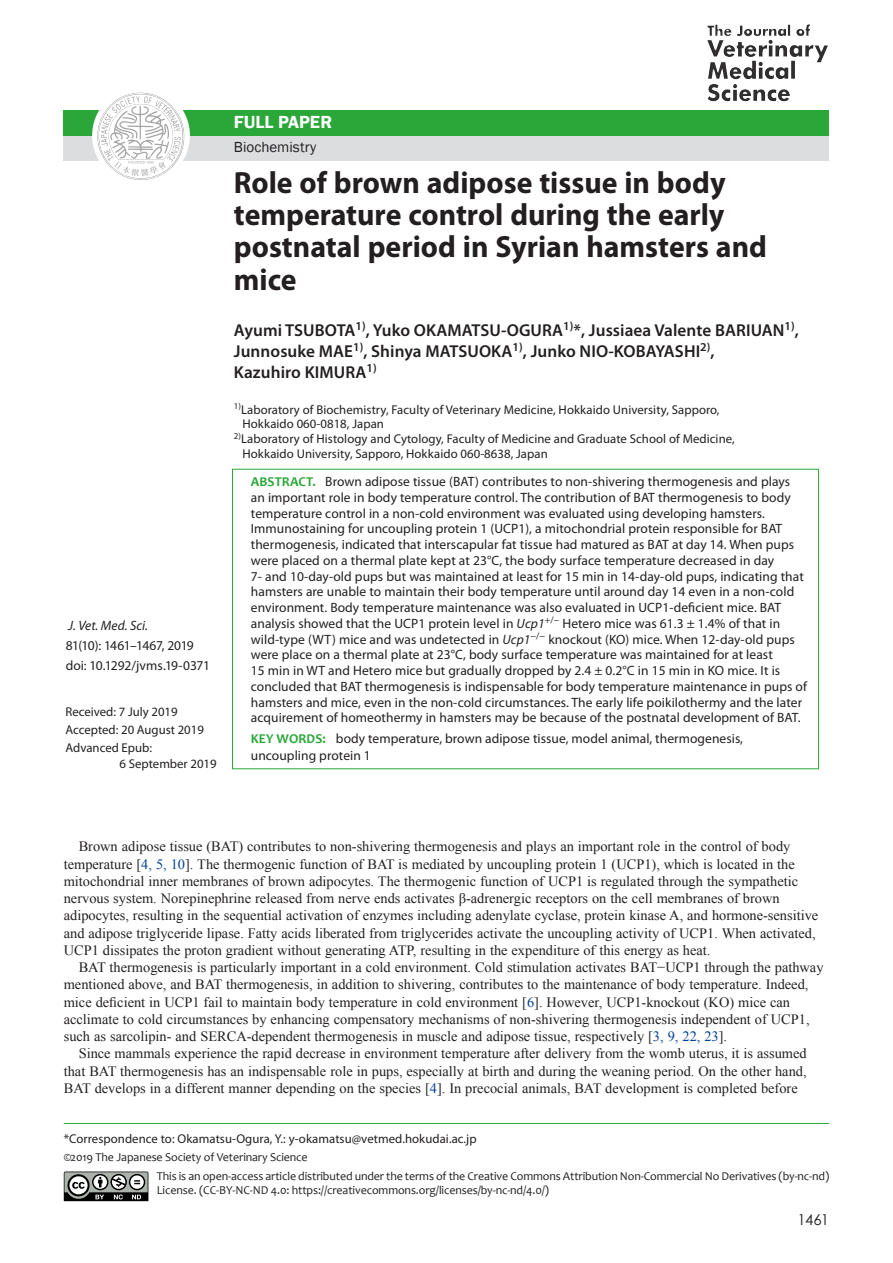
<style>
.page{position:relative;width:893px;height:1263px;background:#fff}
.page>*{position:absolute;margin:0;border:0;box-sizing:border-box;transform-origin:0 0}
.t1{font:700 30.75px/32.2px "Myriad Pro";color:#231f20}
.t2{font:600 18px "Franklin Gothic";color:#fff}
.t3{font:600 17.25px/21px "Myriad Pro";letter-spacing:.005em;color:#231f20}
.t4{font:15px "Franklin Gothic";letter-spacing:.005em;color:#231f20}
.t5{font:15px "Century Gothic";color:#231f20}
.t6{font:14.25px/17.2px "Times New Roman";color:#231f20}
.t7{font:13.5px/15.8px "Myriad Pro";letter-spacing:.005em;color:#231f20}
.t8{font:13.5px/20px "Myriad Pro";letter-spacing:-.03em;color:#231f20}
.t9{font:italic 13.5px "Myriad Pro";color:#231f20}
.t10{font:12.75px/14.2px "Myriad Pro";letter-spacing:.005em;color:#231f20}
.t11{font:12px/20px "Candara";letter-spacing:-.01em;color:#231f20}
.s1{font-family:"Candara";font-weight:700;color:#2aa738}
.s2{font-style:italic}
.s3{color:#003f98}
</style>
<div class="page">
<hr style="left:64px;top:1123px;width:765px;height:1px;background:#2aa738">
<div style="left:64px;top:136px;width:765px;height:25px;background:#dcdddf"></div>
<div style="left:64px;top:111px;width:765px;height:25px;background:#2aa738"></div>
<div style="left:92px;top:87px;width:98px;height:97px;background:#fff;border-radius:50%"></div>
<svg style="left:94px;top:92px;width:93px;height:88px"></svg>
<img style="left:707px;top:24px;width:106px;height:33px">
<div style="left:232px;top:469px;width:587px;height:300px;border:1px solid #2aa738"></div>
<svg style="left:64px;top:1171px;width:84px;height:30px"></svg>
<p class="t9" style="left:68px;top:617px;width:81px">J. Vet. Med. Sci.</p>
<p class="t8" style="left:66px;top:636px;width:146px">81(10): 1461–1467, 2019 doi: 10.1292/jvms.19-0371</p>
<p class="t10" style="left:66px;top:703px;width:140px;line-height:17.9px">Received: 7 July 2019<br>Accepted: 20 August 2019<br>Advanced Epub:</p>
<p class="t10" style="left:120px;top:756px;width:99px">6 September 2019</p>
<p class="t2" style="left:234px;top:111px;width:100px">FULL PAPER</p>
<p class="t4" style="left:234px;top:138px;width:84px">Biochemistry</p>
<h1 class="t1" style="left:234px;top:165px;width:535px">Role of brown adipose tissue in body temperature control during the early postnatal period in Syrian hamsters and mice</h1>
<p class="t3" style="left:234px;top:319px;width:566px">Ayumi TSUBOTA<sup>1)</sup>, Yuko OKAMATSU-OGURA<sup>1)</sup>*, Jussiaea Valente BARIUAN<sup>1)</sup>,<br>Junnosuke MAE<sup>1)</sup>, Shinya MATSUOKA<sup>1)</sup>, Junko NIO-KOBAYASHI<sup>2)</sup>,<br>Kazuhiro KIMURA<sup>1)</sup></p>
<p class="t10" style="left:242px;top:402px;width:479px;text-indent:-9px"><sup>1)</sup>Laboratory of Biochemistry, Faculty of Veterinary Medicine, Hokkaido University, Sapporo,<br>Hokkaido 060-0818, Japan</p>
<p class="t10" style="left:242px;top:432px;width:494px;text-indent:-9px"><sup>2)</sup>Laboratory of Histology and Cytology, Faculty of Medicine and Graduate School of Medicine,<br>Hokkaido University, Sapporo, Hokkaido 060-8638, Japan</p>
<p class="t7" style="left:251px;top:473px;width:558px"><span class="s1">ABSTRACT.</span> Brown adipose tissue (BAT) contributes to non-shivering thermogenesis and plays an important role in body temperature control. The contribution of BAT thermogenesis to body temperature control in a non-cold environment was evaluated using developing hamsters.<br>Immunostaining for uncoupling protein 1 (UCP1), a mitochondrial protein responsible for BAT thermogenesis, indicated that interscapular fat tissue had matured as BAT at day 14. When pups were placed on a thermal plate kept at 23°C, the body surface temperature decreased in day<br>7- and 10-day-old pups but was maintained at least for 15 min in 14-day-old pups, indicating that hamsters are unable to maintain their body temperature until around day 14 even in a non-cold environment. Body temperature maintenance was also evaluated in UCP1-deficient mice. BAT analysis showed that the UCP1 protein level in <span class="s2">Ucp1</span><sup>+/−</sup> Hetero mice was 61.3 ± 1.4% of that in wild-type (WT) mice and was undetected in <span class="s2">Ucp1</span><sup>−/−</sup> knockout (KO) mice. When 12-day-old pups were place on a thermal plate at 23°C, body surface temperature was maintained for at least<br>15 min in WT and Hetero mice but gradually dropped by 2.4 ± 0.2°C in 15 min in KO mice. It is concluded that BAT thermogenesis is indispensable for body temperature maintenance in pups of hamsters and mice, even in the non-cold circumstances. The early life poikilothermy and the later acquirement of homeothermy in hamsters may be because of the postnatal development of BAT.</p>
<p class="t7" style="left:251px;top:730px;width:494px;line-height:16.5px"><span class="s1">KEY WORDS:</span> body temperature, brown adipose tissue, model animal, thermogenesis, uncoupling protein 1</p>
<p class="t6" style="left:64px;top:838px;width:756px;text-indent:15px">Brown adipose tissue (BAT) contributes to non-shivering thermogenesis and plays an important role in the control of body temperature [<span class="s3">4, 5, 10</span>]. The thermogenic function of BAT is mediated by uncoupling protein 1 (UCP1), which is located in the mitochondrial inner membranes of brown adipocytes. The thermogenic function of UCP1 is regulated through the sympathetic nervous system. Norepinephrine released from nerve ends activates β-adrenergic receptors on the cell membranes of brown adipocytes, resulting in the sequential activation of enzymes including adenylate cyclase, protein kinase A, and hormone-sensitive and adipose triglyceride lipase. Fatty acids liberated from triglycerides activate the uncoupling activity of UCP1. When activated, UCP1 dissipates the proton gradient without generating ATP, resulting in the expenditure of this energy as heat.</p>
<p class="t6" style="left:64px;top:958px;width:761px;text-indent:15px">BAT thermogenesis is particularly important in a cold environment. Cold stimulation activates BAT−UCP1 through the pathway mentioned above, and BAT thermogenesis, in addition to shivering, contributes to the maintenance of body temperature. Indeed, mice deficient in UCP1 fail to maintain body temperature in cold environment [<span class="s3">6</span>]. However, UCP1-knockout (KO) mice can acclimate to cold circumstances by enhancing compensatory mechanisms of non-shivering thermogenesis independent of UCP1, such as sarcolipin- and SERCA-dependent thermogenesis in muscle and adipose tissue, respectively [<span class="s3">3, 9, 22, 23</span>].</p>
<p class="t6" style="left:64px;top:1045px;width:744px;text-align:justify;text-indent:15px">Since mammals experience the rapid decrease in environment temperature after delivery from the womb uterus, it is assumed that BAT thermogenesis has an indispensable role in pups, especially at birth and during the weaning period. On the other hand, BAT develops in a different manner depending on the species [<span class="s3">4</span>]. In precocial animals, BAT development is completed before</p>
<p class="t10" style="left:64px;top:1131px;width:414px">*Correspondence to: Okamatsu-Ogura, Y.: y-okamatsu@vetmed.hokudai.ac.jp</p>
<p class="t11" style="left:157px;top:1146px;width:674px;text-indent:-93px">©2019 The Japanese Society of Veterinary Science<br>This is an open-access article distributed under the terms of the Creative Commons Attribution Non-Commercial No Derivatives (by-nc-nd)</p>
<p class="t11" style="left:157px;top:1180px;width:394px">License. (CC-BY-NC-ND 4.0: https://creativecommons.org/licenses/by-nc-nd/4.0/)</p>
<p class="t5" style="left:797px;top:1209px;width:33px">1461</p>
</div>
